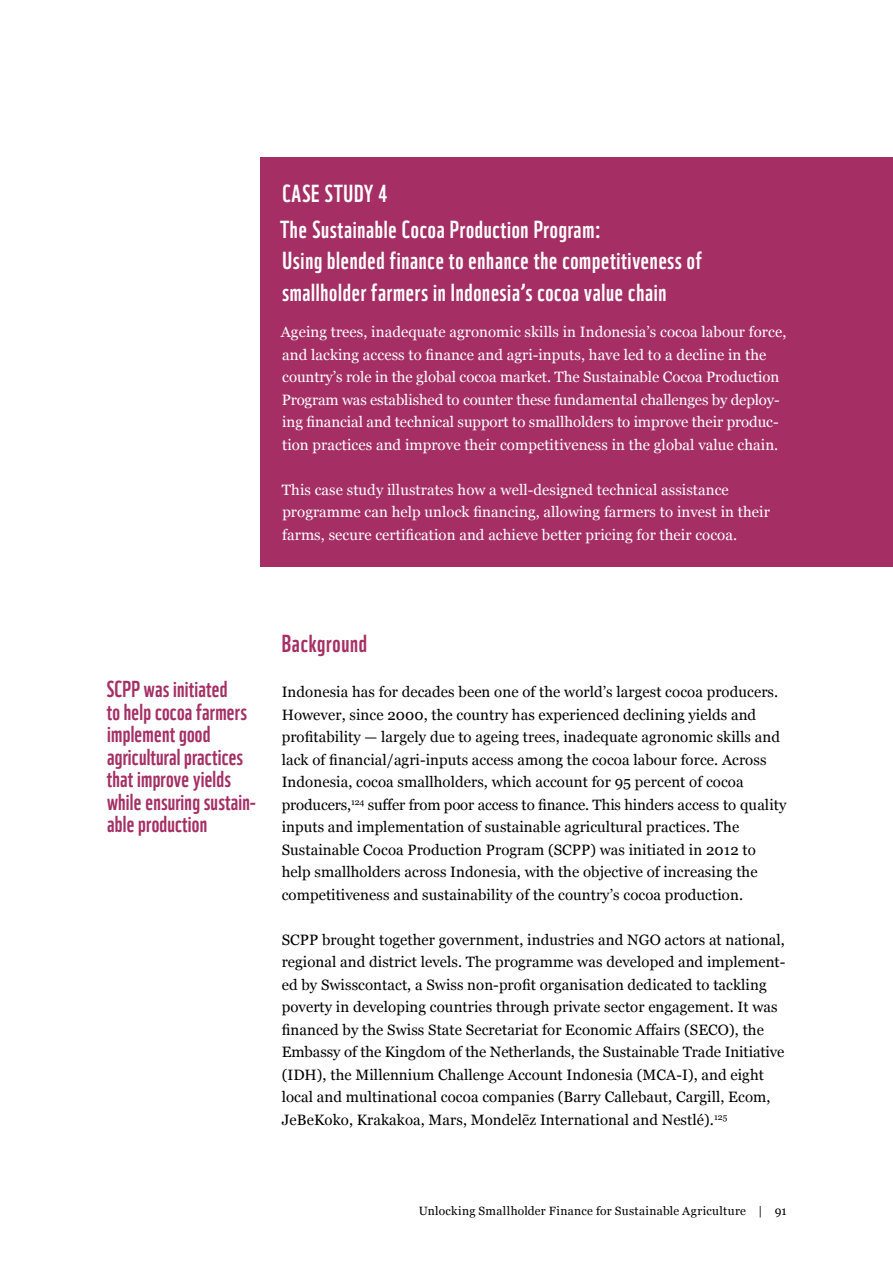
<style>
.page{position:relative;width:893px;height:1263px;background:#fff}
.page>*{position:absolute;margin:0;border:0;box-sizing:border-box;transform-origin:0 0}
.t1{font:24px/35.7px "WWF";letter-spacing:.03em;color:#fff}
.t2{font:24px "WWF";letter-spacing:.03em;color:#a52f65}
.t3{font:22.5px/22.5px "WWF";letter-spacing:.01em;color:#a52f65}
.t4{font:15px/22.5px "Georgia";letter-spacing:.005em;color:#000}
.t5{font:15px/22.5px "Georgia";letter-spacing:.005em;color:#fff}
.t6{font:12px "Georgia";letter-spacing:.025em;color:#000}
</style>
<div class="page">
<div style="left:260px;top:158px;width:633px;height:409px;background:#a52f65"></div>
<h1 class="t1" style="left:280px;top:173px;width:322px">CASE STUDY 4<br>The Sustainable Cocoa Production Program:</h1>
<h1 class="t1" style="left:282px;top:243px;width:421px;line-height:31.5px">Using blended finance to enhance the competitiveness of smallholder farmers in Indonesia’s cocoa value chain</h1>
<p class="t5" style="left:281px;top:320px;width:507px">Ageing trees, inadequate agronomic skills in Indonesia’s cocoa labour force, and lacking access to finance and agri-inputs, have led to a decline in the country’s role in the global cocoa market. The Sustainable Cocoa Production Program was established to counter these fundamental challenges by deploy&shy;ing financial and technical support to smallholders to improve their produc&shy;tion practices and improve their competitiveness in the global value chain.</p>
<p class="t5" style="left:282px;top:478px;width:489px">This case study illustrates how a well-designed technical assistance programme can help unlock financing, allowing farmers to invest in their farms, secure certification and achieve better pricing for their cocoa.</p>
<h2 class="t3" style="left:106px;top:676px;width:151px">SCPP was initiated<br>to help cocoa farmers implement good agricultural practices that improve yields while ensuring sustain&shy;able production</h2>
<h1 class="t2" style="left:282px;top:625px;width:87px">Background</h1>
<p class="t4" style="left:282px;top:680px;width:506px">Indonesia has for decades been one of the world’s largest cocoa producers.<br>However, since 2000, the country has experienced declining yields and profitability — largely due to ageing trees, inadequate agronomic skills and lack of financial/agri-inputs access among the cocoa labour force. Across Indonesia, cocoa smallholders, which account for 95 percent of cocoa producers,<sup>124</sup> suffer from poor access to finance. This hinders access to quality inputs and implementation of sustainable agricultural practices. The Sustainable Cocoa Production Program (SCPP) was initiated in 2012 to help smallholders across Indonesia, with the objective of increasing the competitiveness and sustainability of the country’s cocoa production.</p>
<p class="t4" style="left:282px;top:928px;width:505px">SCPP brought together government, industries and NGO actors at national, regional and district levels. The programme was developed and implement&shy;ed by Swisscontact, a Swiss non-profit organisation dedicated to tackling poverty in developing countries through private sector engagement. It was financed by the Swiss State Secretariat for Economic Affairs (SECO), the Embassy of the Kingdom of the Netherlands, the Sustainable Trade Initiative (IDH), the Millennium Challenge Account Indonesia (MCA-I), and eight local and multinational cocoa companies (Barry Callebaut, Cargill, Ecom, JeBeKoko, Krakakoa, Mars, Mondelēz International and Nestlé).<sup>125</sup></p>
<p class="t6" style="left:419px;top:1202px;width:369px">Unlocking Smallholder Finance for Sustainable Agriculture | 91</p>
</div>
